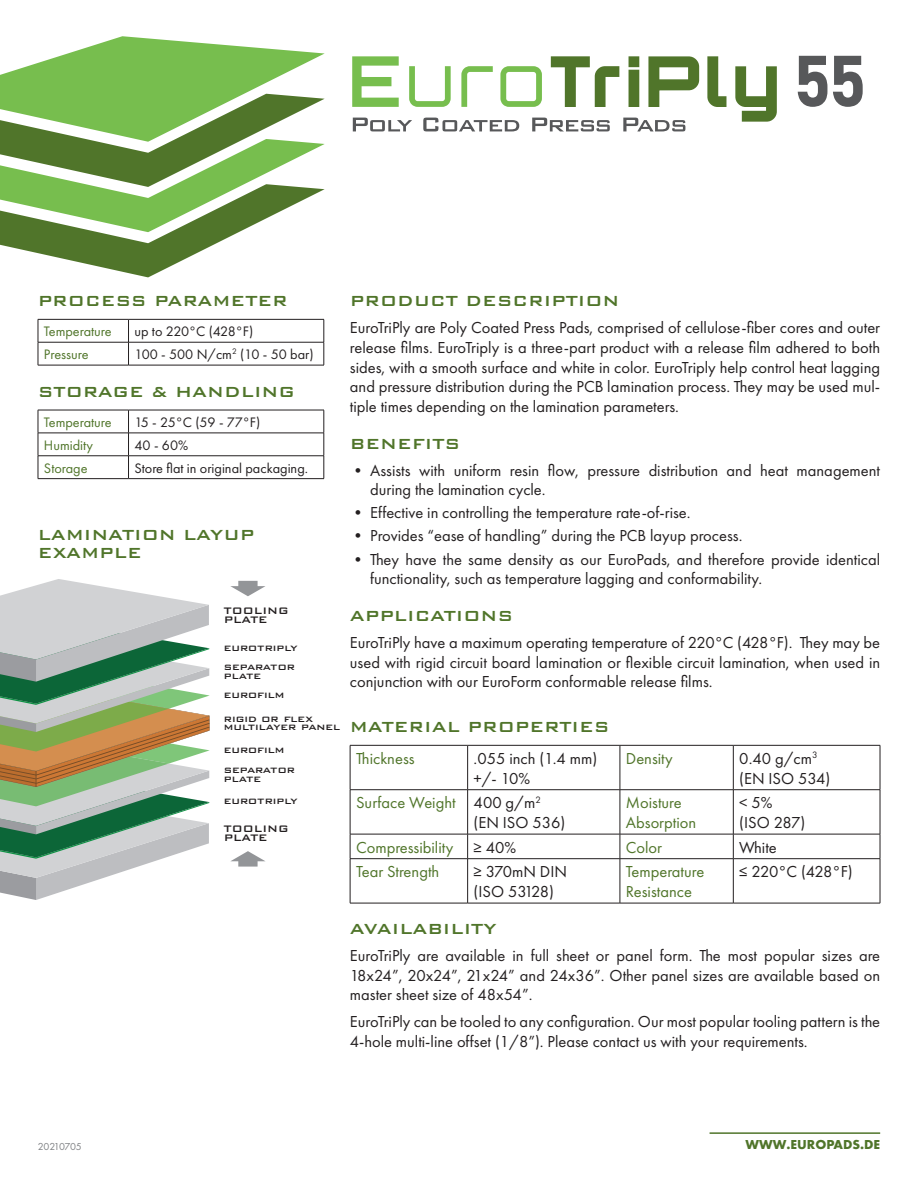
<style>
.page{position:relative;width:918px;height:1188px;background:#fff}
.page>*{position:absolute;margin:0;border:0;box-sizing:border-box;transform-origin:0 0}
.t1{font:500 19.5px/18px "Bank Gothic BT";color:#50752a}
.t2{font:16.5px/19.8px "Futura PT";color:#231f20}
.t3{font:16.5px/19.8px "Futura PT";color:#50752a}
.t4{font:14.25px "Futura PT";color:#231f20}
.t5{font:14.25px "Futura PT";color:#50752a}
.t6{font:14.25px "Futura PT";letter-spacing:-.03em;color:#231f20}
.t7{font:700 13.5px "Futura PT";color:#50752a}
.t8{font:500 12.6px/9px "Bank Gothic BT";color:#231f20}
.t9{font:10.5px "Futura PT";letter-spacing:-.05em;color:#808285}
</style>
<div class="page">
<svg style="left:0;top:36px;width:325px;height:241px"></svg>
<svg style="left:352px;top:56px;width:47px;height:51px"></svg>
<svg style="left:409px;top:66px;width:42px;height:41px"></svg>
<svg style="left:461px;top:66px;width:32px;height:41px"></svg>
<svg style="left:500px;top:66px;width:42px;height:41px"></svg>
<svg style="left:353px;top:118px;width:59px;height:13px"></svg>
<svg style="left:423px;top:118px;width:96px;height:13px"></svg>
<svg style="left:532px;top:118px;width:78px;height:13px"></svg>
<svg style="left:623px;top:118px;width:62px;height:13px"></svg>
<svg style="left:551px;top:56px;width:68px;height:51px"></svg>
<svg style="left:629px;top:56px;width:10px;height:51px"></svg>
<svg style="left:648px;top:56px;width:51px;height:51px"></svg>
<svg style="left:707px;top:56px;width:19px;height:51px"></svg>
<svg style="left:735px;top:66px;width:42px;height:56px"></svg>
<svg style="left:798px;top:56px;width:29px;height:51px"></svg>
<svg style="left:833px;top:56px;width:30px;height:51px"></svg>
<hr style="left:710px;top:1132px;width:170px;height:2px;background:#50752a">
<hr style="left:350px;top:745px;width:118px;height:1px;background:#231f20">
<hr style="left:350px;top:746px;width:1px;height:44px;background:#231f20">
<hr style="left:468px;top:745px;width:152px;height:1px;background:#231f20">
<hr style="left:467px;top:746px;width:1px;height:44px;background:#231f20">
<hr style="left:620px;top:745px;width:113px;height:1px;background:#231f20">
<hr style="left:620px;top:746px;width:1px;height:44px;background:#231f20">
<hr style="left:733px;top:745px;width:147px;height:1px;background:#231f20">
<hr style="left:733px;top:746px;width:1px;height:44px;background:#231f20">
<hr style="left:880px;top:746px;width:1px;height:44px;background:#231f20">
<hr style="left:350px;top:789px;width:118px;height:1px;background:#231f20">
<hr style="left:350px;top:790px;width:1px;height:44px;background:#231f20">
<hr style="left:468px;top:789px;width:152px;height:1px;background:#231f20">
<hr style="left:467px;top:790px;width:1px;height:44px;background:#231f20">
<hr style="left:620px;top:789px;width:113px;height:1px;background:#231f20">
<hr style="left:620px;top:790px;width:1px;height:44px;background:#231f20">
<hr style="left:733px;top:789px;width:147px;height:1px;background:#231f20">
<hr style="left:733px;top:790px;width:1px;height:44px;background:#231f20">
<hr style="left:880px;top:790px;width:1px;height:44px;background:#231f20">
<hr style="left:350px;top:834px;width:118px;height:1px;background:#231f20">
<svg style="left:350px;top:834px;width:1px;height:24px"></svg>
<hr style="left:468px;top:834px;width:152px;height:1px;background:#231f20">
<svg style="left:467px;top:834px;width:1px;height:24px"></svg>
<hr style="left:620px;top:834px;width:113px;height:1px;background:#231f20">
<svg style="left:620px;top:834px;width:1px;height:24px"></svg>
<hr style="left:733px;top:834px;width:147px;height:1px;background:#231f20">
<svg style="left:733px;top:834px;width:1px;height:24px"></svg>
<svg style="left:880px;top:834px;width:1px;height:25px"></svg>
<hr style="left:350px;top:858px;width:118px;height:1px;background:#231f20">
<hr style="left:350px;top:859px;width:1px;height:44px;background:#231f20">
<hr style="left:468px;top:858px;width:152px;height:1px;background:#231f20">
<hr style="left:467px;top:859px;width:1px;height:44px;background:#231f20">
<hr style="left:620px;top:858px;width:113px;height:1px;background:#231f20">
<hr style="left:620px;top:859px;width:1px;height:44px;background:#231f20">
<hr style="left:733px;top:858px;width:147px;height:1px;background:#231f20">
<hr style="left:733px;top:859px;width:1px;height:44px;background:#231f20">
<hr style="left:880px;top:859px;width:1px;height:44px;background:#231f20">
<hr style="left:350px;top:903px;width:118px;height:1px;background:#231f20">
<hr style="left:468px;top:903px;width:152px;height:1px;background:#231f20">
<hr style="left:620px;top:903px;width:113px;height:1px;background:#231f20">
<hr style="left:733px;top:903px;width:147px;height:1px;background:#231f20">
<hr style="left:38px;top:319px;width:91px;height:1px;background:#231f20">
<hr style="left:129px;top:319px;width:195px;height:1px;background:#231f20">
<hr style="left:38px;top:342px;width:91px;height:1px;background:#231f20">
<svg style="left:38px;top:320px;width:1px;height:45px"></svg>
<hr style="left:129px;top:342px;width:195px;height:1px;background:#231f20">
<svg style="left:128px;top:320px;width:1px;height:45px"></svg>
<svg style="left:324px;top:320px;width:1px;height:45px"></svg>
<hr style="left:38px;top:365px;width:91px;height:1px;background:#231f20">
<hr style="left:129px;top:365px;width:195px;height:1px;background:#231f20">
<hr style="left:38px;top:410px;width:91px;height:1px;background:#231f20">
<hr style="left:129px;top:410px;width:195px;height:1px;background:#231f20">
<hr style="left:38px;top:433px;width:91px;height:1px;background:#231f20">
<hr style="left:129px;top:433px;width:195px;height:1px;background:#231f20">
<hr style="left:38px;top:456px;width:91px;height:1px;background:#231f20">
<svg style="left:38px;top:410px;width:1px;height:68px"></svg>
<hr style="left:129px;top:456px;width:195px;height:1px;background:#231f20">
<svg style="left:128px;top:410px;width:1px;height:68px"></svg>
<svg style="left:324px;top:410px;width:1px;height:68px"></svg>
<hr style="left:38px;top:478px;width:91px;height:1px;background:#231f20">
<hr style="left:129px;top:478px;width:195px;height:1px;background:#231f20">
<svg style="left:0;top:579px;width:210px;height:321px"></svg>
<svg style="left:230px;top:581px;width:35px;height:15px"></svg>
<svg style="left:230px;top:851px;width:35px;height:16px"></svg>
<p class="t1" style="left:38px;top:292px;width:252px">PROCESS PARAMETER</p>
<p class="t5" style="left:44px;top:323px;width:69px">Temperature</p>
<p class="t6" style="left:135px;top:323px;width:120px">up to 220°C (428°F)</p>
<p class="t5" style="left:44px;top:346px;width:46px">Pressure</p>
<p class="t4" style="left:135px;top:346px;width:181px">100 - 500 N/cm<sup>2</sup> (10 - 50 bar)</p>
<p class="t1" style="left:38px;top:382px;width:259px">STORAGE &amp; HANDLING</p>
<p class="t5" style="left:44px;top:414px;width:69px">Temperature</p>
<p class="t4" style="left:135px;top:414px;width:127px">15 - 25°C (59 - 77°F)</p>
<p class="t5" style="left:44px;top:437px;width:51px">Humidity</p>
<p class="t4" style="left:135px;top:437px;width:55px">40 - 60%</p>
<p class="t5" style="left:44px;top:459px;width:45px">Storage</p>
<p class="t4" style="left:135px;top:459px;width:175px">Store flat in original packaging.</p>
<p class="t1" style="left:38px;top:526px;width:218px">LAMINATION LAYUP<br>EXAMPLE</p>
<p class="t8" style="left:224px;top:606px;width:67px">TOOLING<br>PLATE</p>
<p class="t8" style="left:224px;top:643px;width:75px">eurotriply</p>
<p class="t8" style="left:224px;top:662px;width:73px">separator plate</p>
<p class="t8" style="left:224px;top:690px;width:62px">eurofilm</p>
<p class="t8" style="left:224px;top:713px;width:118px">rigid or flex multilayer panel</p>
<p class="t8" style="left:224px;top:745px;width:62px">eurofilm</p>
<p class="t8" style="left:224px;top:765px;width:73px">separator plate</p>
<p class="t8" style="left:224px;top:796px;width:75px">eurotriply</p>
<p class="t8" style="left:224px;top:824px;width:67px">TOOLING<br>PLATE</p>
<p class="t1" style="left:350px;top:292px;width:271px">PRODUCT DESCRIPTION</p>
<p class="t2" style="left:350px;top:317px;width:532px;text-align:justify">EuroTriPly are Poly Coated Press Pads, comprised of cellulose-fiber cores and outer release films. EuroTriply is a three-part product with a release film adhered to both sides, with a smooth surface and white in color. EuroTriply help control heat lagging and pressure distribution during the PCB lamination process. They may be used mul&shy;tiple times depending on the lamination parameters.</p>
<p class="t1" style="left:350px;top:434px;width:112px">BENEFITS</p>
<p class="t2" style="left:370px;top:460px;width:511px;text-indent:-20px">• Assists with uniform resin flow, pressure distribution and heat management during the lamination cycle.</p>
<p class="t2" style="left:350px;top:503px;width:342px">• Effective in controlling the temperature rate-of-rise.</p>
<p class="t2" style="left:350px;top:526px;width:394px">• Provides “ease of handling” during the PCB layup process.</p>
<p class="t2" style="left:370px;top:549px;width:512px;text-indent:-20px">• They have the same density as our EuroPads, and therefore provide identical functionality, such as temperature lagging and conformability.</p>
<p class="t1" style="left:350px;top:607px;width:165px">APPLICATIONS</p>
<p class="t2" style="left:350px;top:632px;width:532px;text-align:justify">EuroTriPly have a maximum operating temperature of 220°C (428°F). They may be used with rigid circuit board lamination or flexible circuit lamination, when used in conjunction with our EuroForm conformable release films.</p>
<p class="t1" style="left:350px;top:718px;width:261px">MATERIAL PROPERTIES</p>
<p class="t3" style="left:356px;top:748px;width:60px">Thickness</p>
<p class="t2" style="left:474px;top:748px;width:125px">.055 inch (1.4 mm) +/- 10%</p>
<p class="t3" style="left:626px;top:748px;width:48px">Density</p>
<p class="t2" style="left:739px;top:748px;width:80px">0.40 g/cm<sup>3</sup></p>
<p class="t2" style="left:739px;top:768px;width:92px">(EN ISO 534)</p>
<p class="t3" style="left:356px;top:793px;width:101px">Surface Weight</p>
<p class="t2" style="left:474px;top:793px;width:93px">400 g/m<sup>2 </sup>(EN ISO 536)</p>
<p class="t3" style="left:626px;top:793px;width:72px">Moisture<br>Absorption</p>
<p class="t2" style="left:739px;top:793px;width:35px">&lt; 5%</p>
<p class="t2" style="left:739px;top:813px;width:67px">(ISO 287)</p>
<p class="t3" style="left:356px;top:837px;width:99px">Compressibility</p>
<p class="t2" style="left:474px;top:837px;width:44px">≥ 40%</p>
<p class="t3" style="left:626px;top:837px;width:38px">Color</p>
<p class="t2" style="left:739px;top:837px;width:39px">White</p>
<p class="t3" style="left:356px;top:862px;width:85px">Tear Strength</p>
<p class="t2" style="left:474px;top:862px;width:95px">≥ 370mN DIN (ISO 53128)</p>
<p class="t3" style="left:626px;top:862px;width:80px">Temperature<br>Resistance</p>
<p class="t2" style="left:739px;top:862px;width:115px">≤ 220°C (428°F)</p>
<p class="t1" style="left:350px;top:920px;width:148px">AVAILABILITY</p>
<p class="t2" style="left:350px;top:945px;width:532px;text-align:justify">EuroTriPly are available in full sheet or panel form. The most popular sizes are 18x24”, 20x24”, 21x24” and 24x36”. Other panel sizes are available based on master sheet size of 48x54”.</p>
<p class="t2" style="left:350px;top:1011px;width:532px">EuroTriPly can be tooled to any configuration. Our most popular tooling pattern is the<br>4-hole multi-line offset (1/8”). Please contact us with your requirements.</p>
<p class="t9" style="left:38px;top:1140px;width:46px">20210705</p>
<p class="t7" style="left:745px;top:1136px;width:136px">WWW.EUROPADS.DE</p>
</div>
